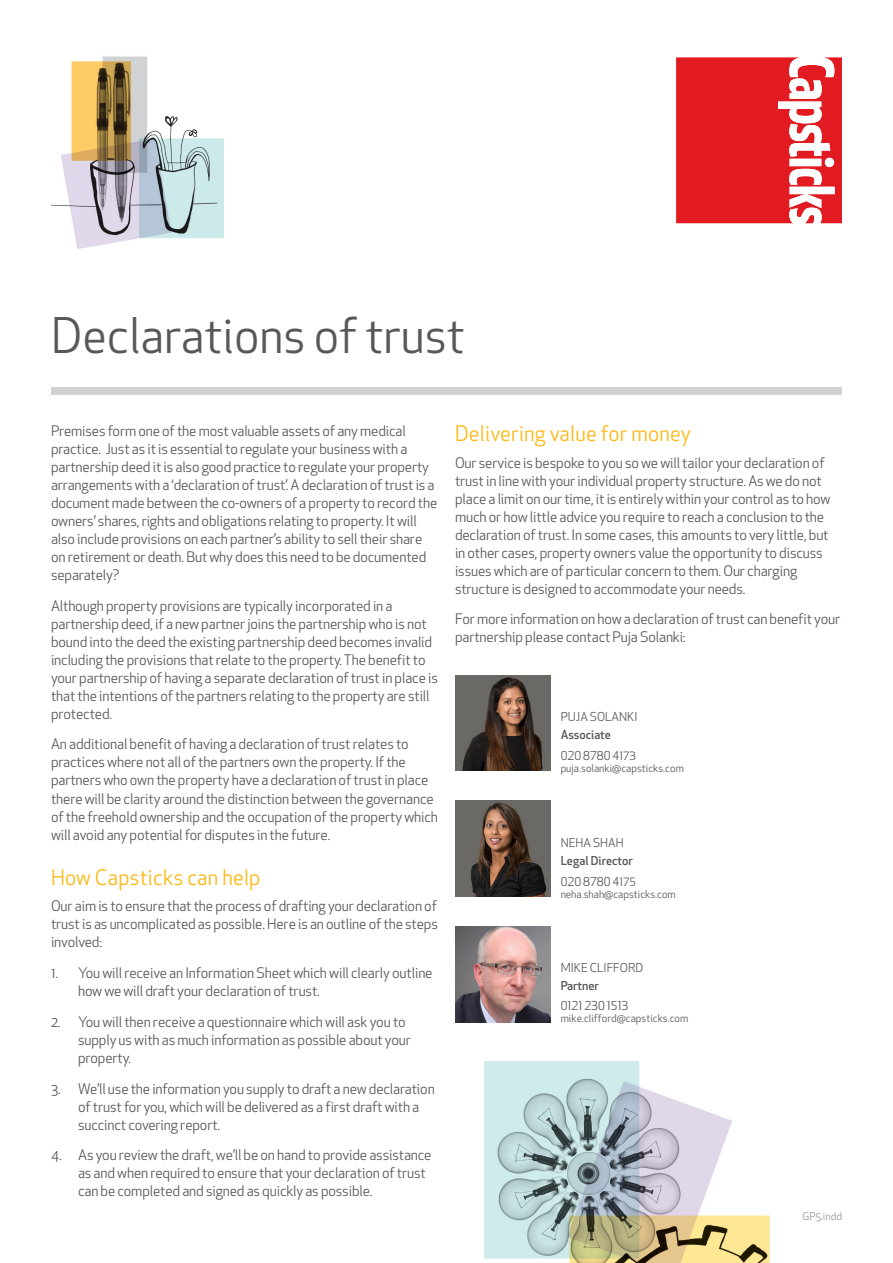
<style>
.page{position:relative;width:893px;height:1263px;background:#fff}
.page>*{position:absolute;margin:0;border:0;box-sizing:border-box;transform-origin:0 0}
.t1{font:48px "Apex New";color:#57585a}
.SH1{font:21px "Apex New";letter-spacing:.01em;color:#fcb814}
.B{font:14.25px/18px "Apex New";letter-spacing:-.01em;color:#57585a}
.Tel_Number{font:12px "Apex New";color:#57585a}
.Name{font:12px "Apex New";color:#57585a}
.t2{font:500 12px "Apex New";color:#57585a}
.Email{font:10.5px "Apex New";color:#57585a}
.Doc_ref{font:10.5px "Apex New";color:#939598}
.s1{font-size:11.25px}
</style>
<div class="page">
<svg style="left:676px;top:57px;width:166px;height:166px;background:#e63d43"></svg>
<div style="left:51px;top:387px;width:791px;height:7px;background:#d1d2d4"></div>
<img style="left:455px;top:675px;width:96px;height:96px">
<img style="left:51px;top:56px;width:172px;height:192px">
<img style="left:484px;top:1061px;width:286px;height:202px">
<img style="left:455px;top:801px;width:96px;height:95px">
<img style="left:455px;top:927px;width:96px;height:95px">
<p class="t1" style="left:51px;top:306px;width:415px">Declarations of trust</p>
<p class="B" style="left:51px;top:422px;width:388px">Premises form one of the most valuable assets of any medical practice. Just as it is essential to regulate your business with a partnership deed it is also good practice to regulate your property arrangements with a ‘declaration of trust’. A declaration of trust is a document made between the co-owners of a property to record the owners’ shares, rights and obligations relating to property. It will also include provisions on each partner’s ability to sell their share on retirement or death. But why does this need to be documented separately?</p>
<p class="B" style="left:51px;top:596px;width:388px">Although property provisions are typically incorporated in a partnership deed, if a new partner joins the partnership who is not bound into the deed the existing partnership deed becomes invalid including the provisions that relate to the property. The benefit to your partnership of having a separate declaration of trust in place is that the intentions of the partners relating to the property are still protected.</p>
<p class="B" style="left:51px;top:735px;width:388px">An additional benefit of having a declaration of trust relates to practices where not all of the partners own the property. If the partners who own the property have a declaration of trust in place there will be clarity around the distinction between the governance of the freehold ownership and the occupation of the property which will avoid any potential for disputes in the future.</p>
<p class="SH1" style="left:51px;top:864px;width:211px">How Capsticks can help</p>
<p class="B" style="left:51px;top:897px;width:388px;text-align:justify">Our aim is to ensure that the process of drafting your declaration of trust is as uncomplicated as possible. Here is an outline of the steps involved:</p>
<p class="B" style="left:78px;top:964px;width:356px;text-indent:-27px">1. You will receive an Information Sheet which will clearly outline how we will draft your declaration of trust.</p>
<p class="B" style="left:78px;top:1013px;width:335px;text-indent:-27px">2. You will then receive a questionnaire which will ask you to supply us with as much information as possible about your property.</p>
<p class="B" style="left:78px;top:1079px;width:358px;text-indent:-27px">3. We’ll use the information you supply to draft a new declaration of trust for you, which will be delivered as a first draft with a succinct covering report.</p>
<p class="B" style="left:78px;top:1146px;width:355px;text-indent:-27px">4. As you review the draft, we’ll be on hand to provide assistance as and when required to ensure that your declaration of trust can be completed and signed as quickly as possible.</p>
<p class="SH1" style="left:455px;top:420px;width:237px">Delivering value for money</p>
<p class="B" style="left:455px;top:453px;width:377px">Our service is bespoke to you so we will tailor your declaration of trust in line with your individual property structure. As we do not place a limit on our time, it is entirely within your control as to how much or how little advice you require to reach a conclusion to the declaration of trust. In some cases, this amounts to very little, but in other cases, property owners value the opportunity to discuss issues which are of particular concern to them. Our charging structure is designed to accommodate your needs.</p>
<p class="B" style="left:455px;top:610px;width:387px">For more information on how a declaration of trust can benefit your partnership please contact Puja Solanki:</p>
<p class="Name" style="left:561px;top:709px;width:78px">PUJA SOLANKI</p>
<p class="t2" style="left:561px;top:727px;width:52px">Associate</p>
<p class="Tel_Number" style="left:561px;top:748px;width:77px">020 8780 4<span class="s1">173</span></p>
<p class="Email" style="left:561px;top:761px;width:125px">puja.solanki@capsticks.com</p>
<p class="Name" style="left:561px;top:835px;width:64px">NEHA SHAH</p>
<p class="t2" style="left:561px;top:853px;width:74px">Legal Director</p>
<p class="Tel_Number" style="left:561px;top:874px;width:77px">020 8780 4<span class="s1">175</span></p>
<p class="Email" style="left:561px;top:887px;width:117px">neha.shah@capsticks.com</p>
<p class="Name" style="left:561px;top:960px;width:84px">MIKE CLIFFORD</p>
<p class="t2" style="left:561px;top:977px;width:40px">Partner</p>
<p class="Tel_Number" style="left:561px;top:998px;width:69px">0121 230 1513</p>
<p class="Email" style="left:561px;top:1012px;width:129px">mike.clifford@capsticks.com</p>
<p class="Doc_ref" style="left:803px;top:1209px;width:41px">GP5.indd</p>
</div>
